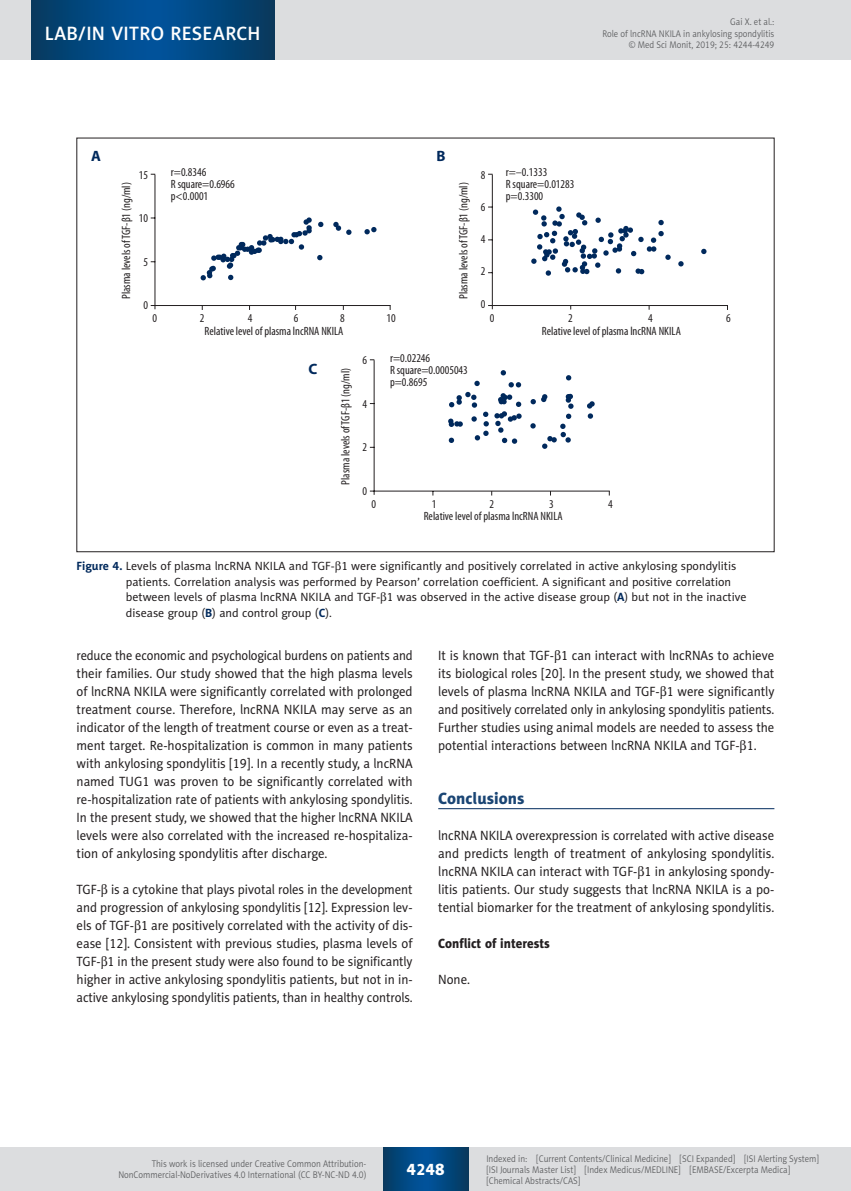
<style>
.page{position:relative;width:851px;height:1191px;background:#fff}
.page>*{position:absolute;margin:0;border:0;box-sizing:border-box;transform-origin:0 0}
.t1{font:19.5px "Naomi Sans EFN Medium";letter-spacing:.015em;color:#fff}
.MSM_Headline_1{font:16.5px "Naomi Sans EFN Heavy";color:#1a4574}
.t2{font:16.5px "Naomi Sans EFN Heavy";color:#fff}
.t3{font:700 15px "Myriad Pro";color:#00295c}
.MSM_Body{font:13.5px/18px "Naomi Sans EFN";color:#231f20;text-align:justify;scale:.94 1}
.MSM_Body-2{font:13.5px/18px "Naomi Sans EFN";color:#231f20;text-align:justify;scale:.93 1}
.MSM_Body-3{font:13.5px/18px "Naomi Sans EFN";color:#231f20;text-align:justify;scale:.95 1}
.MSM_Headline_2{font:13.5px "Naomi Sans EFN Heavy";color:#231f20;scale:.95 1}
.MSM_Rycina_tytul{font:12px/15.8px "Naomi Sans EFN";color:#231f20}
.t4{font:condensed 12px/12px "Myriad Pro";color:#231f20}
.t5{font:9.75px/11.2px "Naomi Sans EFN Light";color:#57585a;text-align:right;scale:.9 1}
.s1{font-weight:700;color:#00295c}
.s2{font-family:"Standard Sym L"}
</style>
<div class="page">
<hr style="left:438px;top:808px;width:336px;height:1px;background:#00295c">
<hr style="left:154px;top:175px;width:1px;height:134px;background:#231f20">
<hr style="left:151px;top:305px;width:239px;height:1px;background:#231f20">
<svg style="left:333px;top:222px;width:18px;height:13px"></svg>
<svg style="left:364px;top:227px;width:12px;height:7px"></svg>
<svg style="left:200px;top:217px;width:123px;height:63px"></svg>
<hr style="left:373px;top:360px;width:1px;height:135px;background:#231f20">
<hr style="left:370px;top:491px;width:239px;height:1px;background:#231f20">
<svg style="left:500px;top:370px;width:6px;height:5px"></svg>
<svg style="left:587px;top:401px;width:7px;height:18px"></svg>
<svg style="left:530px;top:394px;width:43px;height:55px"></svg>
<svg style="left:566px;top:375px;width:5px;height:5px"></svg>
<svg style="left:448px;top:381px;width:73px;height:63px"></svg>
<hr style="left:492px;top:175px;width:1px;height:134px;background:#231f20">
<hr style="left:488px;top:305px;width:239px;height:1px;background:#231f20">
<svg style="left:678px;top:261px;width:5px;height:5px"></svg>
<svg style="left:701px;top:249px;width:5px;height:5px"></svg>
<svg style="left:531px;top:206px;width:139px;height:70px"></svg>
<div style="left:0;top:1148px;width:850px;height:43px;background:#dcdddf"></div>
<svg style="left:383px;top:1147px;width:85px;height:43px;background:#02477e"></svg>
<div style="left:0;top:0;width:850px;height:60px;background:#dcdddf"></div>
<hr style="left:850px;top:0;width:1px;height:60px;background:#dcdddf">
<svg style="left:32px;top:0;width:242px;height:60px;background:#02477f"></svg>
<h1 class="t1" style="left:45px;top:22px;width:217px">LAB/IN VITRO RESEARCH</h1>
<p class="t5" style="left:602px;top:16px;width:193px">Gai X. et al.:<br>Role of lncRNA NKILA in ankylosing spondylitis © Med Sci Monit, 2019; 25: 4244-4249</p>
<p class="t3" style="left:91px;top:147px;width:11px">A</p>
<p class="t3" style="left:436px;top:147px;width:11px">B</p>
<p class="t4" style="left:139px;top:169px;width:11px">15</p>
<p class="t4" style="left:139px;top:212px;width:11px">10</p>
<p class="t4" style="left:143px;top:256px;width:6px">5</p>
<p class="t4" style="left:143px;top:299px;width:6px">0</p>
<p class="t4" style="left:120px;top:299px;width:118px;rotate:-90deg">Plasma levels of TGF-β1 (ng/ml)</p>
<p class="t4" style="left:171px;top:167px;width:65px">r=0.8346<br>R square=0.6966 p&lt;0.0001</p>
<p class="t4" style="left:152px;top:312px;width:6px">0</p>
<p class="t4" style="left:200px;top:312px;width:6px">2</p>
<p class="t4" style="left:248px;top:312px;width:6px">4</p>
<p class="t4" style="left:294px;top:312px;width:6px">6</p>
<p class="t4" style="left:340px;top:312px;width:6px">8</p>
<p class="t4" style="left:386px;top:312px;width:11px">10</p>
<p class="t4" style="left:204px;top:325px;width:140px">Relative level of plasma lncRNA NKILA</p>
<p class="t4" style="left:458px;top:299px;width:118px;rotate:-90deg">Plasma levels of TGF-β1 (ng/ml)</p>
<p class="t3" style="left:308px;top:359px;width:10px">C</p>
<p class="t4" style="left:339px;top:484px;width:118px;rotate:-90deg">Plasma levels of TGF-β1 (ng/ml)</p>
<p class="t4" style="left:362px;top:354px;width:6px">6</p>
<p class="t4" style="left:362px;top:398px;width:6px">4</p>
<p class="t4" style="left:362px;top:441px;width:6px">2</p>
<p class="t4" style="left:362px;top:485px;width:6px">0</p>
<p class="t4" style="left:390px;top:352px;width:79px">r=0.02246<br>R square=0.0005043 p=0.8695</p>
<p class="t4" style="left:480px;top:169px;width:6px">8</p>
<p class="t4" style="left:480px;top:201px;width:6px">6</p>
<p class="t4" style="left:480px;top:233px;width:6px">4</p>
<p class="t4" style="left:480px;top:266px;width:6px">2</p>
<p class="t4" style="left:480px;top:298px;width:6px">0</p>
<p class="t4" style="left:505px;top:167px;width:70px">r=–0.1333<br>R square=0.01283 p=0.3300</p>
<p class="t4" style="left:489px;top:312px;width:6px">0</p>
<p class="t4" style="left:568px;top:312px;width:6px">2</p>
<p class="t4" style="left:648px;top:312px;width:6px">4</p>
<p class="t4" style="left:726px;top:312px;width:6px">6</p>
<p class="t4" style="left:542px;top:325px;width:140px">Relative level of plasma lncRNA NKILA</p>
<p class="t4" style="left:371px;top:498px;width:6px">0</p>
<p class="t4" style="left:432px;top:498px;width:6px">1</p>
<p class="t4" style="left:489px;top:498px;width:6px">2</p>
<p class="t4" style="left:549px;top:498px;width:6px">3</p>
<p class="t4" style="left:608px;top:498px;width:6px">4</p>
<p class="t4" style="left:423px;top:511px;width:140px">Relative level of plasma lncRNA NKILA</p>
<p class="MSM_Rycina_tytul" style="left:126px;top:558px;width:622px;text-indent:-49px"><span class="s1">Figure 4.</span> Levels of plasma lncRNA NKILA and TGF-<span class="s2">b</span>1 were significantly and positively correlated in active ankylosing spondylitis patients. Correlation analysis was performed by Pearson’ correlation coefficient. A significant and positive correlation between levels of plasma lncRNA NKILA and TGF-<span class="s2">b</span>1 was observed in the active disease group (<span class="s1">A</span>) but not in the inactive disease group (<span class="s1">B</span>) and control group (<span class="s1">C</span>).</p>
<p class="MSM_Body-2" style="left:77px;top:646px;width:363px">reduce the economic and psychological burdens on patients and their families. Our study showed that the high plasma levels of lncRNA NKILA were significantly correlated with prolonged treatment course. Therefore, lncRNA NKILA may serve as an indicator of the length of treatment course or even as a treat&shy;ment target. Re-hospitalization is common in many patients with ankylosing spondylitis [19]. In a recently study, a lncRNA named TUG1 was proven to be significantly correlated with re-hospitalization rate of patients with ankylosing spondylitis.<br>In the present study, we showed that the higher lncRNA NKILA levels were also correlated with the increased re-hospitaliza&shy;tion of ankylosing spondylitis after discharge.</p>
<p class="MSM_Body" style="left:77px;top:880px;width:359px">TGF-<span class="s2">b</span> is a cytokine that plays pivotal roles in the development and progression of ankylosing spondylitis [12]. Expression lev&shy;els of TGF-<span class="s2">b</span>1 are positively correlated with the activity of dis&shy;ease [12]. Consistent with previous studies, plasma levels of TGF-<span class="s2">b</span>1 in the present study were also found to be significantly higher in active ankylosing spondylitis patients, but not in in&shy;active ankylosing spondylitis patients, than in healthy controls.</p>
<p class="MSM_Body-3" style="left:438px;top:646px;width:355px">It is known that TGF-<span class="s2">b</span>1 can interact with lncRNAs to achieve its biological roles [20]. In the present study, we showed that levels of plasma lncRNA NKILA and TGF-<span class="s2">b</span>1 were significantly and positively correlated only in ankylosing spondylitis patients.<br>Further studies using animal models are needed to assess the potential interactions between lncRNA NKILA and TGF-<span class="s2">b</span>1.</p>
<p class="MSM_Headline_1" style="left:438px;top:788px;width:88px">Conclusions</p>
<p class="MSM_Body" style="left:438px;top:826px;width:359px">lncRNA NKILA overexpression is correlated with active disease and predicts length of treatment of ankylosing spondylitis. lncRNA NKILA can interact with TGF-<span class="s2">b</span>1 in ankylosing spondy&shy;litis patients. Our study suggests that lncRNA NKILA is a po&shy;tential biomarker for the treatment of ankylosing spondylitis.</p>
<p class="MSM_Headline_2" style="left:438px;top:935px;width:119px">Conflict of interests</p>
<p class="MSM_Body-3" style="left:438px;top:970px;width:35px">None.</p>
<p class="t5" style="left:118px;top:1158px;width:277px">This work is licensed under Creative Common Attribution-<br>NonCommercial-NoDerivatives 4.0 International (CC BY-NC-ND 4.0)</p>
<p class="t2" style="left:406px;top:1159px;width:40px">4248</p>
<p class="t5" style="left:486px;top:1152px;width:371px;text-align:left">Indexed in: [Current Contents/Clinical Medicine] [SCI Expanded] [ISI Alerting System] [ISI Journals Master List] [Index Medicus/MEDLINE] [EMBASE/Excerpta Medica] [Chemical Abstracts/CAS]</p>
</div>
